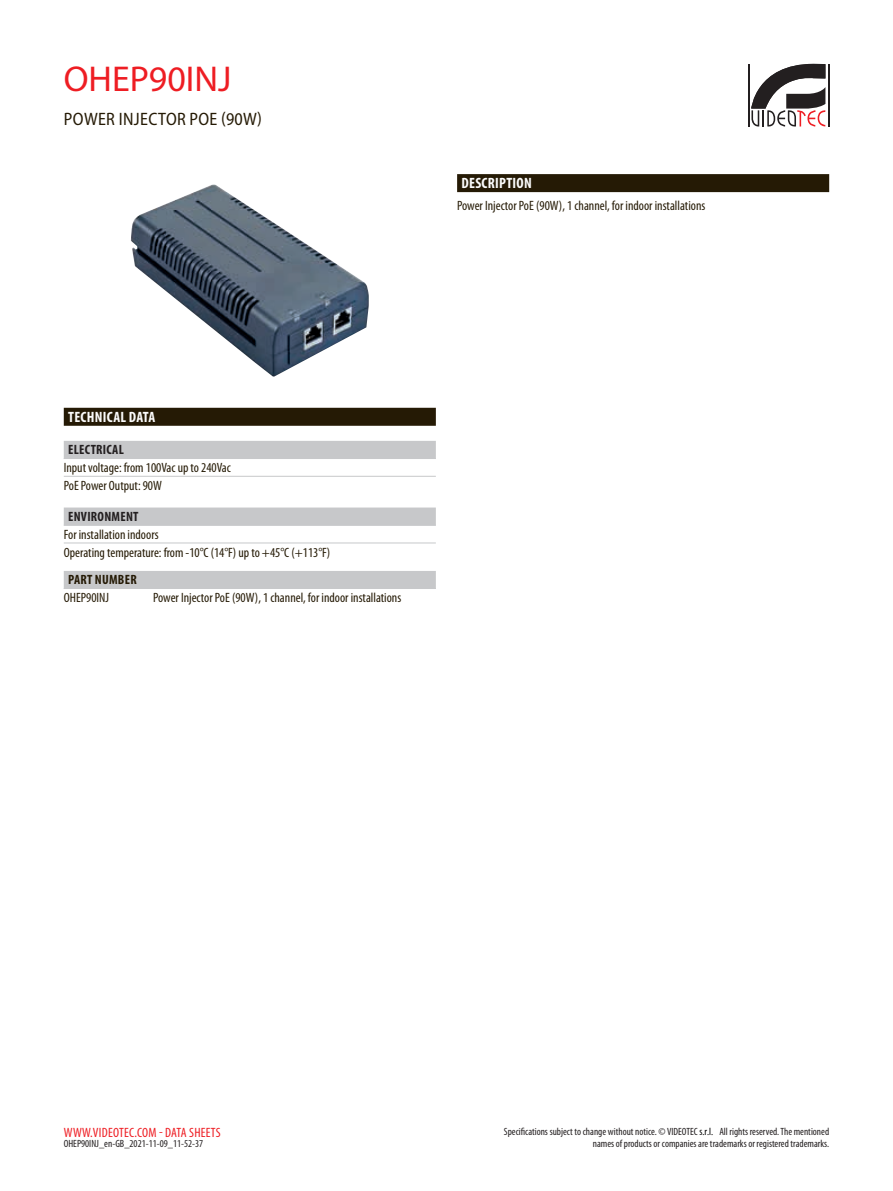
<style>
.page{position:relative;width:893px;height:1191px;background:#fff}
.page>*{position:absolute;margin:0;border:0;box-sizing:border-box;transform-origin:0 0}
.t1{font:36px "Myriad Pro";color:#ee1d23}
.t2{font:semi-condensed 18px "Myriad Pro";letter-spacing:.02em;color:#251a05}
.t3{font:700 condensed 15px "Myriad Pro";letter-spacing:.02em;color:#fcfcfc}
.t4{font:condensed 13.5px/17.7px "Myriad Pro";color:#251a05}
.t5{font:condensed 13.5px "Myriad Pro";letter-spacing:.02em;color:#ee1d23}
.t6{font:700 condensed 13.5px "Myriad Pro";letter-spacing:.02em;color:#231f20}
.t7{font:700 condensed 13.5px "Myriad Pro";letter-spacing:.02em;color:#251a05}
.t8{font:condensed 10.5px/12.6px "Myriad Pro";color:#231f20;text-align:right}
.s1{color:#000}
</style>
<div class="page">
<hr style="left:748px;top:64px;width:2px;height:62px;background:#231f20">
<hr style="left:828px;top:64px;width:1px;height:62px;background:#231f20">
<svg style="left:751px;top:64px;width:74px;height:63px"></svg>
<img style="left:131px;top:184px;width:238px;height:192px">
<div style="left:457px;top:174px;width:372px;height:18px;background:#251a05"></div>
<div style="left:64px;top:408px;width:372px;height:18px;background:#251a05"></div>
<div style="left:64px;top:441px;width:372px;height:18px;background:#c7c8ca"></div>
<hr style="left:64px;top:476px;width:372px;height:1px;background:#c7c8ca">
<div style="left:64px;top:507px;width:372px;height:18px;background:#c7c8ca"></div>
<hr style="left:64px;top:525px;width:372px;height:1px;background:#c7c8ca">
<hr style="left:64px;top:543px;width:372px;height:1px;background:#c7c8ca">
<div style="left:64px;top:571px;width:372px;height:18px;background:#c7c8ca"></div>
<h1 class="t1" style="left:64px;top:59px;width:169px">OHEP90INJ</h1>
<h2 class="t2" style="left:64px;top:109px;width:199px">POWER INJECTOR POE (90W)</h2>
<p class="t3" style="left:461px;top:175px;width:72px">DESCRIPTION</p>
<p class="t4" style="left:457px;top:197px;width:250px">Power Injector PoE (90W), 1 channel, for indoor installations</p>
<p class="t3" style="left:68px;top:408px;width:89px">TECHNICAL DATA</p>
<p class="t6" style="left:68px;top:442px;width:57px">ELECTRICAL</p>
<p class="t4" style="left:64px;top:459px;width:169px">Input voltage: from 100Vac up to 240Vac<br>PoE Power Output: 90W</p>
<p class="t6" style="left:68px;top:509px;width:72px">ENVIRONMENT</p>
<p class="t4" style="left:64px;top:526px;width:268px">For installation indoors<br>Operating temperature: from -10°C (14°F) up to +45°C (+113°F)</p>
<p class="t7" style="left:68px;top:572px;width:70px">PART NUMBER</p>
<p class="t4" style="left:64px;top:589px;width:47px">OHEP90INJ</p>
<p class="t4" style="left:153px;top:589px;width:250px">Power Injector PoE (90W), 1 channel, for indoor installations</p>
<p class="t5" style="left:64px;top:1125px;width:158px">WWW.VIDEOTEC.COM - DATA SHEETS</p>
<p class="t8" style="left:504px;top:1125px;width:211px">Specifications subject to change without notice. © VIDEOTEC <span class="s1">s.r.l.</span></p>
<p class="t8" style="left:593px;top:1125px;width:238px">All rights reserved. The mentioned<br>names of products or companies are trademarks or registered trademarks.</p>
<p class="t8" style="left:64px;top:1137px;width:141px">OHEP90INJ_en-GB_2021-11-09_11-52-37</p>
</div>
